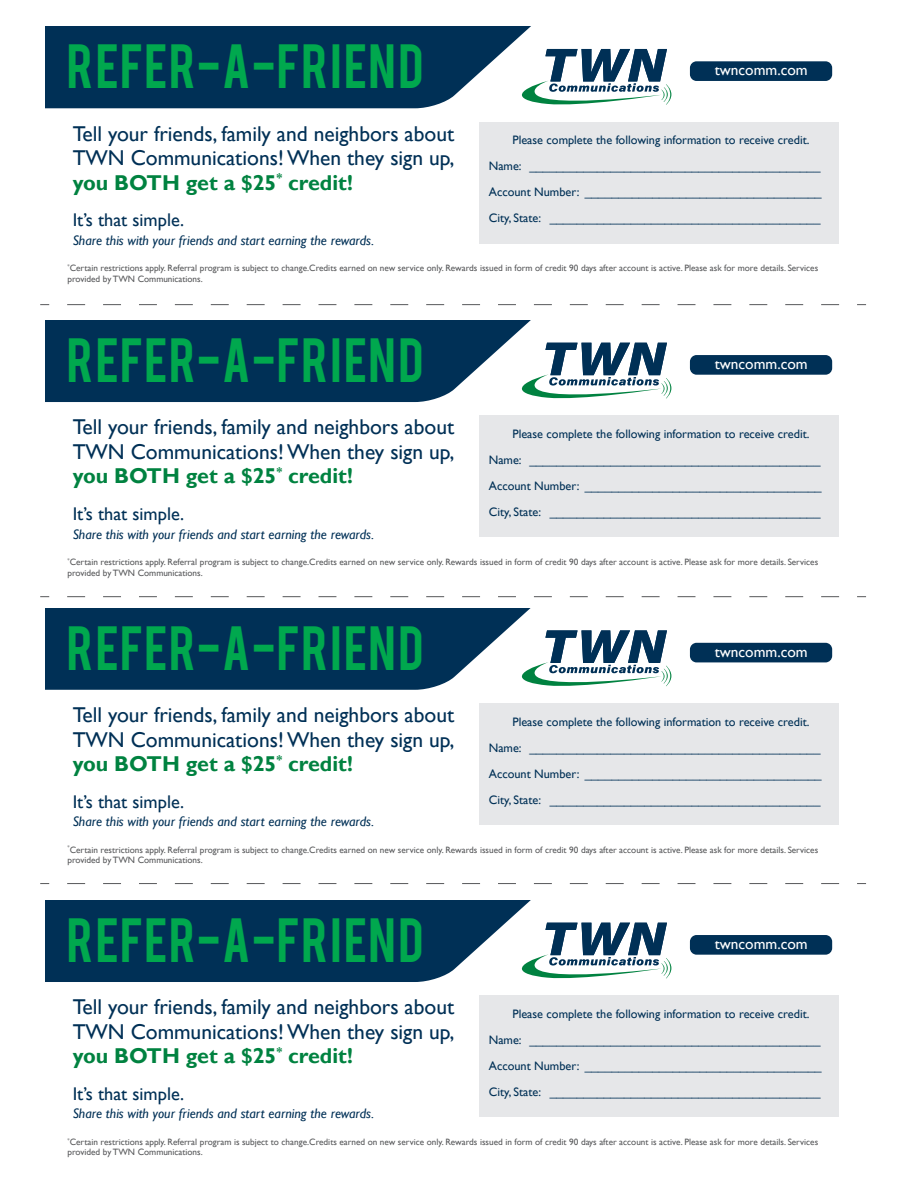
<style>
.page{position:relative;width:918px;height:1188px;background:#fff}
.page>*{position:absolute;margin:0;border:0;box-sizing:border-box;transform-origin:0 0}
.t1{font:49.05px "Bebas";letter-spacing:.025em;color:#00a84e}
.t2{font:21.45px/24.6px "Gill Sans";color:#003056;text-align:justify}
.t3{font:18.45px "Gill Sans";color:#003056}
.t4{font:15.3px "Gill Sans";color:#fff}
.t5{font:italic 13.8px "Gill Sans";color:#003056}
.t6{font:12.3px/26.1px "Gill Sans";color:#003056}
.t7{font:9.15px/10.8px "Gill Sans";color:#57585a}
.s1{font-weight:700;color:#008240}
</style>
<div class="page">
<div style="left:479px;top:122px;width:360px;height:121px;background:#e6e7e9"></div>
<div style="left:690px;top:61px;width:142px;height:20px;background:#003056;border-radius:7px"></div>
<svg style="left:45px;top:27px;width:626px;height:82px"></svg>
<div style="left:479px;top:416px;width:360px;height:121px;background:#e6e7e9"></div>
<div style="left:690px;top:355px;width:142px;height:20px;background:#003056;border-radius:7px"></div>
<svg style="left:45px;top:320px;width:626px;height:82px"></svg>
<div style="left:479px;top:703px;width:360px;height:122px;background:#e6e7e9"></div>
<div style="left:690px;top:643px;width:142px;height:19px;background:#003056;border-radius:7px"></div>
<svg style="left:45px;top:608px;width:626px;height:82px"></svg>
<div style="left:479px;top:996px;width:360px;height:121px;background:#e6e7e9"></div>
<div style="left:690px;top:935px;width:142px;height:20px;background:#003056;border-radius:7px"></div>
<svg style="left:45px;top:900px;width:626px;height:82px"></svg>
<svg style="left:67px;top:304px;width:773px;height:1px"></svg>
<svg style="left:67px;top:596px;width:773px;height:1px"></svg>
<svg style="left:67px;top:883px;width:773px;height:1px"></svg>
<h1 class="t1" style="left:67px;top:31px;width:358px">REFER-A-FRIEND</h1>
<h3 class="t4" style="left:715px;top:61px;width:94px">twncomm.com</h3>
<h2 class="t2" style="left:73px;top:121px;width:383px">Tell your friends, family and neighbors about TWN Communications! When they sign up, <span class="s1">you BOTH get a $25</span><sup>*</sup> <span class="s1">credit!</span></h2>
<h3 class="t3" style="left:73px;top:209px;width:113px">It’s that simple.</h3>
<h3 class="t5" style="left:73px;top:232px;width:303px">Share this with your friends and start earning the rewards.</h3>
<p class="t6" style="left:489px;top:127px;width:334px;text-indent:24px">Please complete the following information to receive credit.<br>Name: ___________________________________________ Account Number: ___________________________________ City, State: ________________________________________</p>
<p class="t7" style="left:67px;top:263px;width:752px"><sup>*</sup>Certain restrictions apply. Referral program is subject to change.Credits earned on new service only. Rewards issued in form of credit 90 days after account is active. Please ask for more details. Services provided by TWN Communications.</p>
<h1 class="t1" style="left:67px;top:324px;width:358px">REFER-A-FRIEND</h1>
<h3 class="t4" style="left:715px;top:355px;width:94px">twncomm.com</h3>
<h2 class="t2" style="left:73px;top:415px;width:383px">Tell your friends, family and neighbors about TWN Communications! When they sign up, <span class="s1">you BOTH get a $25</span><sup>*</sup> <span class="s1">credit!</span></h2>
<h3 class="t3" style="left:73px;top:503px;width:113px">It’s that simple.</h3>
<h3 class="t5" style="left:73px;top:526px;width:303px">Share this with your friends and start earning the rewards.</h3>
<p class="t6" style="left:489px;top:421px;width:334px;text-indent:24px">Please complete the following information to receive credit.<br>Name: ___________________________________________ Account Number: ___________________________________ City, State: ________________________________________</p>
<p class="t7" style="left:67px;top:556px;width:752px"><sup>*</sup>Certain restrictions apply. Referral program is subject to change.Credits earned on new service only. Rewards issued in form of credit 90 days after account is active. Please ask for more details. Services provided by TWN Communications.</p>
<h1 class="t1" style="left:67px;top:612px;width:358px">REFER-A-FRIEND</h1>
<h3 class="t4" style="left:715px;top:643px;width:94px">twncomm.com</h3>
<h2 class="t2" style="left:73px;top:703px;width:383px">Tell your friends, family and neighbors about TWN Communications! When they sign up, <span class="s1">you BOTH get a $25</span><sup>*</sup> <span class="s1">credit!</span></h2>
<h3 class="t3" style="left:73px;top:791px;width:113px">It’s that simple.</h3>
<h3 class="t5" style="left:73px;top:814px;width:303px">Share this with your friends and start earning the rewards.</h3>
<p class="t6" style="left:489px;top:709px;width:334px;text-indent:24px">Please complete the following information to receive credit.<br>Name: ___________________________________________ Account Number: ___________________________________ City, State: ________________________________________</p>
<p class="t7" style="left:67px;top:844px;width:752px"><sup>*</sup>Certain restrictions apply. Referral program is subject to change.Credits earned on new service only. Rewards issued in form of credit 90 days after account is active. Please ask for more details. Services provided by TWN Communications.</p>
<h1 class="t1" style="left:67px;top:904px;width:358px">REFER-A-FRIEND</h1>
<h3 class="t4" style="left:715px;top:935px;width:94px">twncomm.com</h3>
<h2 class="t2" style="left:73px;top:995px;width:383px">Tell your friends, family and neighbors about TWN Communications! When they sign up, <span class="s1">you BOTH get a $25</span><sup>*</sup> <span class="s1">credit!</span></h2>
<h3 class="t3" style="left:73px;top:1083px;width:113px">It’s that simple.</h3>
<h3 class="t5" style="left:73px;top:1106px;width:303px">Share this with your friends and start earning the rewards.</h3>
<p class="t6" style="left:489px;top:1001px;width:334px;text-indent:24px">Please complete the following information to receive credit.<br>Name: ___________________________________________ Account Number: ___________________________________ City, State: ________________________________________</p>
<p class="t7" style="left:67px;top:1136px;width:752px"><sup>*</sup>Certain restrictions apply. Referral program is subject to change.Credits earned on new service only. Rewards issued in form of credit 90 days after account is active. Please ask for more details. Services provided by TWN Communications.</p>
</div>
